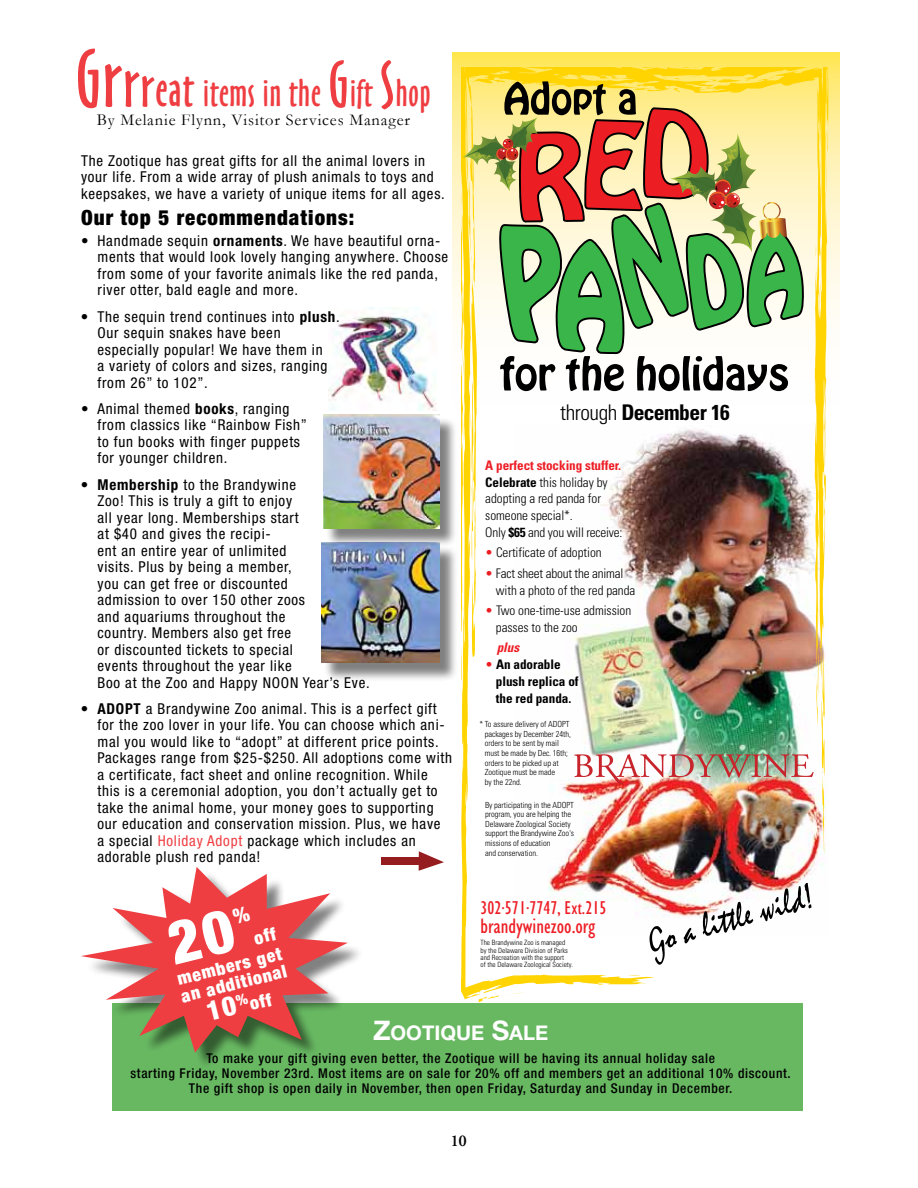
<style>
.page{position:relative;width:918px;height:1188px;background:#fff}
.page>*{position:absolute;margin:0;border:0;box-sizing:border-box;transform-origin:0 0}
.t1{font:36px "Oz Handicraft BT";letter-spacing:.025em;color:#ef3e42}
.t2{font:condensed 21.6px "Gill Sans";color:#ed1d24}
.t3{font:700 condensed 21.6px "Univers";color:#000}
.t4{font:900 condensed 21px "Helvetica Neue LT Std";letter-spacing:.05em;color:#000}
.t5{font:700 20.25px "Helvetica Neue LT Std";color:#fff}
.t6{font:condensed 19.2px "Gill Sans";color:#ed1d24}
.t7{font:900 condensed 18px/20.7px "Helvetica Neue LT Std";color:#fff;text-align:right}
.t8{font:16.5px "Garamond";letter-spacing:.05em;color:#000}
.t9{font:600 16.5px "Adobe Garamond";color:#000}
.t10{font:condensed 15px/16.5px "Helvetica Neue LT Std";letter-spacing:.05em;color:#000}
.t11{font:500 condensed 13.5px/15px "Helvetica Neue LT Std";letter-spacing:.05em;color:#000;text-align:center}
.t12{font:300 condensed 13.2px/16.8px "Univers";letter-spacing:-.01em;color:#000}
.t13{font:700 condensed 13.2px/16.8px "Univers";color:#000}
.t14{font:italic 700 condensed 13.2px "Univers";color:#ed1d24}
.t15{font:300 condensed 8.4px/9.6px "Univers";letter-spacing:-.005em;color:#000}
.t16{font:300 condensed 7.2px/7.2px "Univers";color:#000}
.s1{font-size:75px}
.s2{font-size:63px}
.s3{font-size:54px}
.s4{font-size:45px}
.s5{font-size:60px}
.s6{font-weight:700}
.s7{color:#ef3e42}
.s8{font-weight:300}
.s9{font-weight:700;color:#ed1d24}
.s10{color:#ed1d24}
.s11{font-weight:300;color:#ed1d24}
.s12{font-size:27px}
</style>
<div class="page">
<img style="left:329px;top:308px;width:108px;height:102px">
<div style="left:112px;top:1003px;width:691px;height:108px;background:#68b862"></div>
<svg style="left:453px;top:52px;width:386px;height:266px;background:#ffec81"></svg>
<svg style="left:461px;top:855px;width:362px;height:144px"></svg>
<svg style="left:477px;top:991px;width:60px;height:11px"></svg>
<svg style="left:627px;top:975px;width:14px;height:2px"></svg>
<svg style="left:684px;top:928px;width:12px;height:15px"></svg>
<svg style="left:703px;top:902px;width:50px;height:34px"></svg>
<svg style="left:760px;top:883px;width:51px;height:38px"></svg>
<svg style="left:650px;top:926px;width:27px;height:39px"></svg>
<img style="left:459px;top:67px;width:370px;height:788px">
<div style="left:83px;top:869px;width:280px;height:200px;background:#000;opacity:.5"></div>
<svg style="left:81px;top:867px;width:267px;height:186px"></svg>
<div style="left:324px;top:545px;width:134px;height:137px;background:#000;opacity:.5"></div>
<img style="left:321px;top:543px;width:118px;height:120px">
<div style="left:381px;top:858px;width:39px;height:7px;background:#951c1f"></div>
<svg style="left:419px;top:851px;width:25px;height:20px"></svg>
<div style="left:325px;top:417px;width:133px;height:130px;background:#000;opacity:.5"></div>
<img style="left:323px;top:415px;width:116px;height:114px">
<div style="left:166px;top:906px;width:85px;height:59px;background:#ef3e42"></div>
<h1 class="t1" style="left:76px;top:72px;width:356px"><span class="s1">Gr</span><span class="s2">r</span><span class="s3">r</span><span class="s4">eat</span> items in the <span class="s5">G</span>ift <span class="s5">S</span>hop</h1>
<p class="t8" style="left:97px;top:110px;width:315px">By Melanie Flynn, Visitor Services Manager</p>
<p class="t10" style="left:81px;top:152px;width:365px">The Zootique has great gifts for all the animal lovers in your life. From a wide array of plush animals to toys and keepsakes, we have a variety of unique items for all ages.</p>
<h3 class="t4" style="left:81px;top:205px;width:275px">Our top 5 recommendations:</h3>
<p class="t10" style="left:97px;top:232px;width:352px;text-indent:-16px">• Handmade sequin <span class="s6">ornaments</span>. We have beautiful orna&shy;ments that would look lovely hanging anywhere. Choose from some of your favorite animals like the red panda, river otter, bald eagle and more.</p>
<p class="t10" style="left:98px;top:308px;width:244px;text-indent:-17px">• The sequin trend continues into <span class="s6">plush</span>.<br>Our sequin snakes have been especially popular! We have them in<br>a variety of colors and sizes, ranging from 26” to 102”.</p>
<p class="t10" style="left:97px;top:400px;width:211px;text-indent:-16px">• Animal themed <span class="s6">books</span>, ranging from classics like “Rainbow Fish” to fun books with finger puppets for younger children.</p>
<p class="t10" style="left:97px;top:476px;width:274px;text-indent:-16px">• <span class="s6">Membership</span> to the Brandywine<br>Zoo! This is truly a gift to enjoy<br>all year long. Memberships start<br>at $40 and gives the recipi-<br>ent an entire year of unlimited<br>visits. Plus by being a member,<br>you can get free or discounted<br>admission to over 150 other zoos<br>and aquariums throughout the<br>country. Members also get free<br>or discounted tickets to special<br>events throughout the year like<br>Boo at the Zoo and Happy NOON Year’s Eve.</p>
<p class="t10" style="left:97px;top:700px;width:356px;text-indent:-16px">• <span class="s6">ADOPT</span> a Brandywine Zoo animal. This is a perfect gift for the zoo lover in your life. You can choose which ani&shy;mal you would like to “adopt” at different price points.<br>Packages range from $25-$250. All adoptions come with a certificate, fact sheet and online recognition. While this is a ceremonial adoption, you don’t actually get to take the animal home, your money goes to supporting our education and conservation mission. Plus, we have<br>a special <span class="s7">Holiday Adopt</span> package which includes an adorable plush red panda!</p>
<h2 class="t3" style="left:560px;top:399px;width:171px"><span class="s8">through</span> December 16</h2>
<p class="t12" style="left:485px;top:457px;width:139px"><span class="s9">A perfect stocking stuffer.<br></span><span class="s6">Celebrate</span> this holiday by adopting a red panda for someone special*.<br>Only <span class="s6">$65</span> and you will receive:</p>
<p class="t12" style="left:485px;top:544px;width:118px"><span class="s10">•</span> Certificate of adoption</p>
<p class="t12" style="left:496px;top:565px;width:141px;text-indent:-10px"><span class="s10">•</span> Fact sheet about the animal with a photo of the red panda</p>
<p class="t12" style="left:496px;top:602px;width:137px;text-indent:-11px"><span class="s10">•</span> Two one-time-use admission passes to the zoo</p>
<p class="t14" style="left:497px;top:639px;width:25px">plus</p>
<p class="t13" style="left:496px;top:656px;width:84px;text-indent:-11px"><span class="s11">•</span> An adorable plush replica of the red panda.</p>
<p class="t15" style="left:485px;top:719px;width:88px;text-indent:-5px">* To assure delivery of ADOPT packages by December 24th, orders to be sent by mail must be made by Dec. 16th; orders to be picked up at<br>Zootique must be made<br>by the 22nd.</p>
<p class="t15" style="left:485px;top:800px;width:91px">By participating in the ADOPT program, you are helping the<br>Delaware Zoological Society support the Brandywine Zoo's missions of education<br>and conservation.</p>
<p class="t6" style="left:481px;top:898px;width:127px">302.571.7747, Ext.215</p>
<h2 class="t2" style="left:481px;top:915px;width:116px">brandywinezoo.org</h2>
<p class="t16" style="left:481px;top:939px;width:94px">The Brandywine Zoo is managed by the Delaware Division of Parks and Recreation with the support<br>of the Delaware Zoological Society.</p>
<p class="t7" style="left:170px;top:949px;width:108px;rotate:-14deg">off<br>members get</p>
<p class="t7" style="left:178px;top:985px;width:110px;line-height:24px;text-align:center;rotate:-14deg">an additional<br><span class="s12">10</span><sup>%</sup>off</p>
<h3 class="t5" style="left:373px;top:1020px;width:177px"><span class="s12">Z</span>OOTIQUE <span class="s12">S</span>ALE</h3>
<p class="t11" style="left:130px;top:1051px;width:662px">To make your gift giving even better, the Zootique will be having its annual holiday sale<br>starting Friday, November 23rd. Most items are on sale for 20% off and members get an additional 10% discount.<br>The gift shop is open daily in November, then open Friday, Saturday and Sunday in December.</p>
<p class="t9" style="left:451px;top:1132px;width:18px">10</p>
</div>
